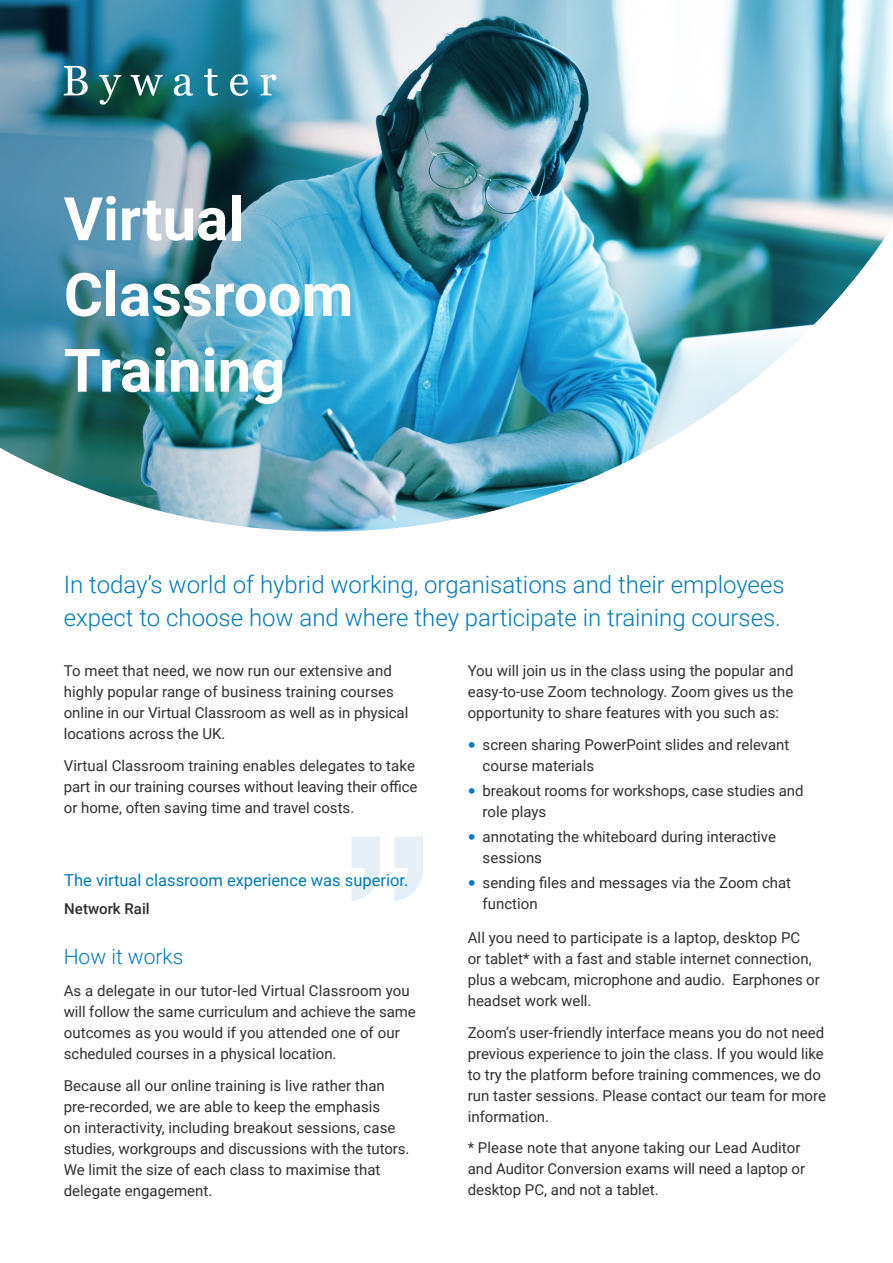
<style>
.page{position:relative;width:893px;height:1263px;background:#fff}
.page>*{position:absolute;margin:0;border:0;box-sizing:border-box;transform-origin:0 0}
.t1{font:700 201.15px "Helvetica Neue";color:#e5eff7}
.t2{font:700 60px "Roboto";color:#fff}
.Intro{font:300 24px/33px "Roboto";color:#007ab8}
.Heading_B{font:300 21px "Roboto";color:#007ab8}
.t3{font:16.5px "Roboto";color:#007ab8}
.t4{font:15px/21px "Roboto";color:#312f30}
.Quote_by{font:500 15px "Roboto";color:#312f30}
.s1{font-family:"Arial";font-size:22.5px;color:#007ab8}
</style>
<div class="page">
<img style="left:566px;top:0;width:327px;height:54px">
<svg style="left:0;top:0;width:566px;height:54px"></svg>
<img style="left:0;top:54px;width:893px;height:478px">
<svg style="left:64px;top:66px;width:212px;height:39px"></svg>
<p class="t2" style="left:64px;top:177px;width:182px">Virtual</p>
<p class="t2" style="left:64px;top:253px;width:291px">Classroom</p>
<p class="t2" style="left:64px;top:328px;width:223px">Training</p>
<p class="Intro" style="left:64px;top:567px;width:722px">In today’s world of hybrid working, organisations and their employees expect to choose how and where they participate in training courses.</p>
<p class="t4" style="left:64px;top:659px;width:346px">To meet that need, we now run our extensive and highly popular range of business training courses online in our Virtual Classroom as well as in physical locations across the UK.</p>
<p class="t4" style="left:64px;top:754px;width:355px">Virtual Classroom training enables delegates to take part in our training courses without leaving their office or home, often saving time and travel costs.</p>
<p class="t1" style="left:434px;top:987px;width:95px;rotate:-180deg">“</p>
<p class="t3" style="left:64px;top:869px;width:346px">The virtual classroom experience was superior.</p>
<p class="Quote_by" style="left:64px;top:898px;width:87px">Network Rail</p>
<p class="Heading_B" style="left:64px;top:942px;width:121px">How it works</p>
<p class="t4" style="left:64px;top:979px;width:354px">As a delegate in our tutor-led Virtual Classroom you will follow the same curriculum and achieve the same outcomes as you would if you attended one of our scheduled courses in a physical location.</p>
<p class="t4" style="left:64px;top:1074px;width:347px">Because all our online training is live rather than pre-recorded, we are able to keep the emphasis<br>on interactivity, including breakout sessions, case studies, workgroups and discussions with the tutors.<br>We limit the size of each class to maximise that delegate engagement.</p>
<p class="t4" style="left:468px;top:659px;width:327px;text-align:justify">You will join us in the class using the popular and easy-to-use Zoom technology. Zoom gives us the opportunity to share features with you such as:</p>
<p class="t4" style="left:483px;top:733px;width:308px;text-indent:-15px"><span class="s1">•</span> screen sharing PowerPoint slides and relevant course materials</p>
<p class="t4" style="left:483px;top:779px;width:322px;text-indent:-15px"><span class="s1">•</span> breakout rooms for workshops, case studies and role plays</p>
<p class="t4" style="left:483px;top:826px;width:295px;text-indent:-15px"><span class="s1">•</span> annotating the whiteboard during interactive sessions</p>
<p class="t4" style="left:483px;top:872px;width:310px;text-indent:-15px"><span class="s1">•</span> sending files and messages via the Zoom chat function</p>
<p class="t4" style="left:468px;top:927px;width:354px">All you need to participate is a laptop, desktop PC<br>or tablet* with a fast and stable internet connection, plus a webcam, microphone and audio. Earphones or headset work well.</p>
<p class="t4" style="left:468px;top:1021px;width:360px">Zoom’s user-friendly interface means you do not need previous experience to join the class. If you would like to try the platform before training commences, we do run taster sessions. Please contact our team for more information.</p>
<p class="t4" style="left:468px;top:1137px;width:339px">* Please note that anyone taking our Lead Auditor and Auditor Conversion exams will need a laptop or desktop PC, and not a tablet.</p>
</div>
